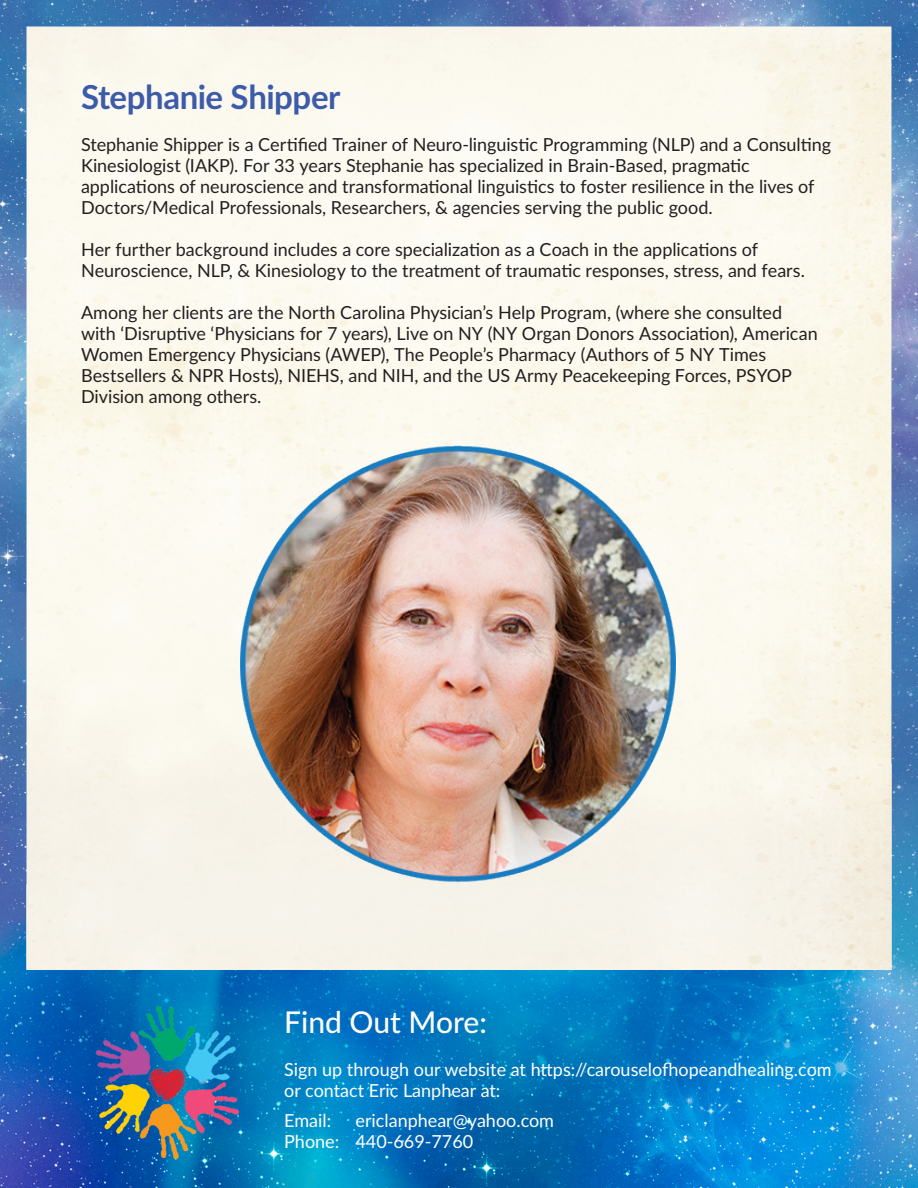
<style>
.page{position:relative;width:918px;height:1188px;background:#fff}
.page>*{position:absolute;margin:0;border:0;box-sizing:border-box;transform-origin:0 0}
.t1{font:700 33px "Lato";letter-spacing:-.01em;color:#3c5ba9}
.t2{font:500 30px "Lato";color:#fff}
.t3{font:18px/21px "Lato";letter-spacing:-.005em;color:#231f20}
.t4{font:18px/21px "Lato";color:#fff}
</style>
<div class="page">
<img style="left:0;top:0;width:918px;height:1188px">
<img style="left:241px;top:444px;width:434px;height:439px">
<img style="left:97px;top:1006px;width:141px;height:153px">
<h1 class="t1" style="left:81px;top:73px;width:261px">Stephanie Shipper</h1>
<p class="t3" style="left:81px;top:133px;width:752px">Stephanie Shipper is a Certified Trainer of Neuro-linguistic Programming (NLP) and a Consulting Kinesiologist (IAKP). For 33 years Stephanie has specialized in Brain-Based, pragmatic applications of neuroscience and transformational linguistics to foster resilience in the lives of Doctors/Medical Professionals, Researchers, &amp; agencies serving the public good.</p>
<p class="t3" style="left:81px;top:238px;width:726px">Her further background includes a core specialization as a Coach in the applications of<br>Neuroscience, NLP, &amp; Kinesiology to the treatment of traumatic responses, stress, and fears.</p>
<p class="t3" style="left:81px;top:301px;width:738px">Among her clients are the North Carolina Physician’s Help Program, (where she consulted with ‘Disruptive ‘Physicians for 7 years), Live on NY (NY Organ Donors Association), American Women Emergency Physicians (AWEP), The People’s Pharmacy (Authors of 5 NY Times Bestsellers &amp; NPR Hosts), NIEHS, and NIH, and the US Army Peacekeeping Forces, PSYOP Division among others.</p>
<h2 class="t2" style="left:284px;top:1000px;width:204px">Find Out More:</h2>
<p class="t4" style="left:284px;top:1058px;width:549px">Sign up through our website at https://carouselofhopeandhealing.com or contact Eric Lanphear at:</p>
<p class="t4" style="left:284px;top:1109px;width:57px">Email:<br>Phone:</p>
<p class="t4" style="left:356px;top:1109px;width:200px">ericlanphear@yahoo.com<br>440-669-7760</p>
</div>
